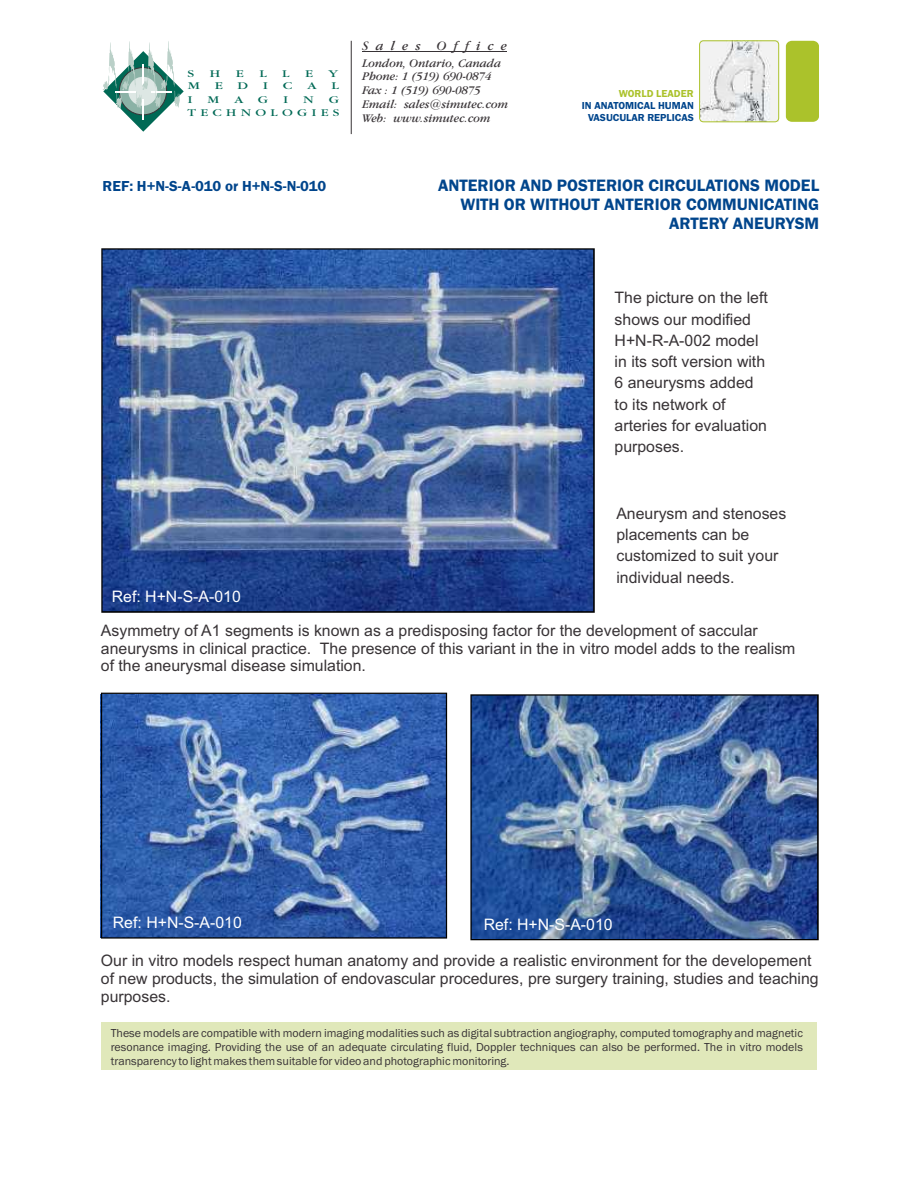
<style>
.page{position:relative;width:918px;height:1188px;background:#fff}
.page>*{position:absolute;margin:0;border:0;box-sizing:border-box;transform-origin:0 0}
.t1{font:600 17.1px/19.4px "Franklin Gothic";color:#00458c;text-align:right}
.t2{font:15.9px/21.3px "Arial";color:#383336}
.t3{font:15.9px "Arial";color:#fff}
.t4{font:600 15px "Franklin Gothic";letter-spacing:-.005em;color:#00458c}
.t5{font:italic 13.2px "Garamond IT Cby BT";letter-spacing:.54em;color:#383336}
.t6{font:12px/13.6px "Franklin Gothic";color:#383336;text-align:justify}
.t7{font:italic 12px/13.6px "Garamond IT Cby BT";color:#383336}
.t8{font:10.8px/12.6px "Garamond";letter-spacing:.305em;color:#006955;text-align:right;scale:1.36 1}
.t9{font:10.8px "Garamond";letter-spacing:.305em;color:#006955;scale:1.37 1}
.t10{font:10.8px "Garamond";letter-spacing:.305em;color:#006955;scale:1.39 1}
.t11{font:600 10.5px/11.9px "Franklin Gothic";color:#00458c;text-align:center}
.t12{font:600 10.5px "Franklin Gothic";color:#abc22b}
</style>
<div class="page">
<img style="left:101px;top:248px;width:494px;height:365px">
<svg style="left:101px;top:693px;width:346px;height:246px;background:#416aae"></svg>
<img style="left:470px;top:694px;width:349px;height:246px">
<svg style="left:103px;top:41px;width:81px;height:91px"></svg>
<hr style="left:351px;top:41px;width:1px;height:93px;background:#383336">
<hr style="left:363px;top:51px;width:144px;height:1px;background:#383336">
<div style="left:786px;top:41px;width:33px;height:81px;background:#abc22b;border-radius:6px"></div>
<img style="left:701px;top:41px;width:78px;height:81px">
<div style="left:699px;top:40px;width:80px;height:82px;border:1px solid #abc22b;border-radius:4px"></div>
<div style="left:101px;top:1022px;width:715px;height:47px;background:#e0e8ba"></div>
<p class="t9" style="left:188px;top:69px;width:6px">S</p>
<p class="t9" style="left:210px;top:69px;width:9px">H</p>
<p class="t9" style="left:236px;top:69px;width:7px">E</p>
<p class="t9" style="left:259px;top:69px;width:7px">L</p>
<p class="t9" style="left:282px;top:69px;width:7px">L</p>
<p class="t9" style="left:305px;top:69px;width:7px">E</p>
<p class="t9" style="left:329px;top:69px;width:9px">Y</p>
<p class="t10" style="left:188px;top:81px;width:10px">M</p>
<p class="t10" style="left:215px;top:81px;width:7px">E</p>
<p class="t10" style="left:238px;top:81px;width:9px">D</p>
<p class="t10" style="left:263px;top:81px;width:5px">I</p>
<p class="t10" style="left:283px;top:81px;width:8px">C</p>
<p class="t10" style="left:307px;top:81px;width:8px">A</p>
<p class="t10" style="left:332px;top:81px;width:7px">L</p>
<p class="t8" style="left:188px;top:94px;width:5px">I</p>
<p class="t8" style="left:207px;top:94px;width:10px">M</p>
<p class="t8" style="left:234px;top:94px;width:8px">A</p>
<p class="t8" style="left:258px;top:94px;width:9px">G</p>
<p class="t8" style="left:283px;top:94px;width:5px">I</p>
<p class="t8" style="left:303px;top:94px;width:9px">N</p>
<p class="t8" style="left:188px;top:94px;width:113px">G<br>TECHNOLOGIES</p>
<p class="t5" style="left:363px;top:40px;width:146px">Sales Office</p>
<p class="t7" style="left:363px;top:57px;width:147px">London, Ontario, Canada<br>Phone: 1 (519) 690-0874<br>Fax : 1 (519) 690-0875<br>Email: sales@simutec.com<br>Web: www.simutec.com</p>
<p class="t12" style="left:619px;top:90px;width:76px">WORLD LEADER</p>
<p class="t11" style="left:582px;top:101px;width:114px">IN ANATOMICAL HUMAN<br>VASUCULAR REPLICAS</p>
<p class="t4" style="left:103px;top:180px;width:225px">REF: H+N-S-A-010 or H+N-S-N-010</p>
<p class="t1" style="left:438px;top:177px;width:383px">ANTERIOR AND POSTERIOR CIRCULATIONS MODEL<br>WITH OR WITHOUT ANTERIOR COMMUNICATING<br>ARTERY ANEURYSM</p>
<p class="t2" style="left:615px;top:289px;width:155px">The picture on the left shows our modified<br>H+N-R-A-002 model in its soft version with<br>6 aneurysms added to its network of arteries for evaluation purposes.</p>
<p class="t3" style="left:112px;top:590px;width:130px">Ref: H+N-S-A-010</p>
<p class="t2" style="left:616px;top:504px;width:171px">Aneurysm and stenoses placements can be customized to suit your individual needs.</p>
<p class="t2" style="left:101px;top:623px;width:696px;line-height:17.7px">Asymmetry of A1 segments is known as a predisposing factor for the development of saccular aneurysms in clinical practice. The presence of this variant in the in vitro model adds to the realism of the aneurysmal disease simulation.</p>
<p class="t3" style="left:113px;top:917px;width:130px">Ref: H+N-S-A-010</p>
<p class="t3" style="left:484px;top:918px;width:130px">Ref: H+N-S-A-010</p>
<p class="t2" style="left:101px;top:953px;width:719px;line-height:17.7px">Our in vitro models respect human anatomy and provide a realistic environment for the developement of new products, the simulation of endovascular procedures, pre surgery training, studies and teaching purposes.</p>
<p class="t6" style="left:111px;top:1027px;width:694px">These models are compatible with modern imaging modalities such as digital subtraction angiography, computed tomography and magnetic resonance imaging. Providing the use of an adequate circulating fluid, Doppler techniques can also be performed. The in vitro models transparency to light makes them suitable for video and photographic monitoring.</p>
</div>
